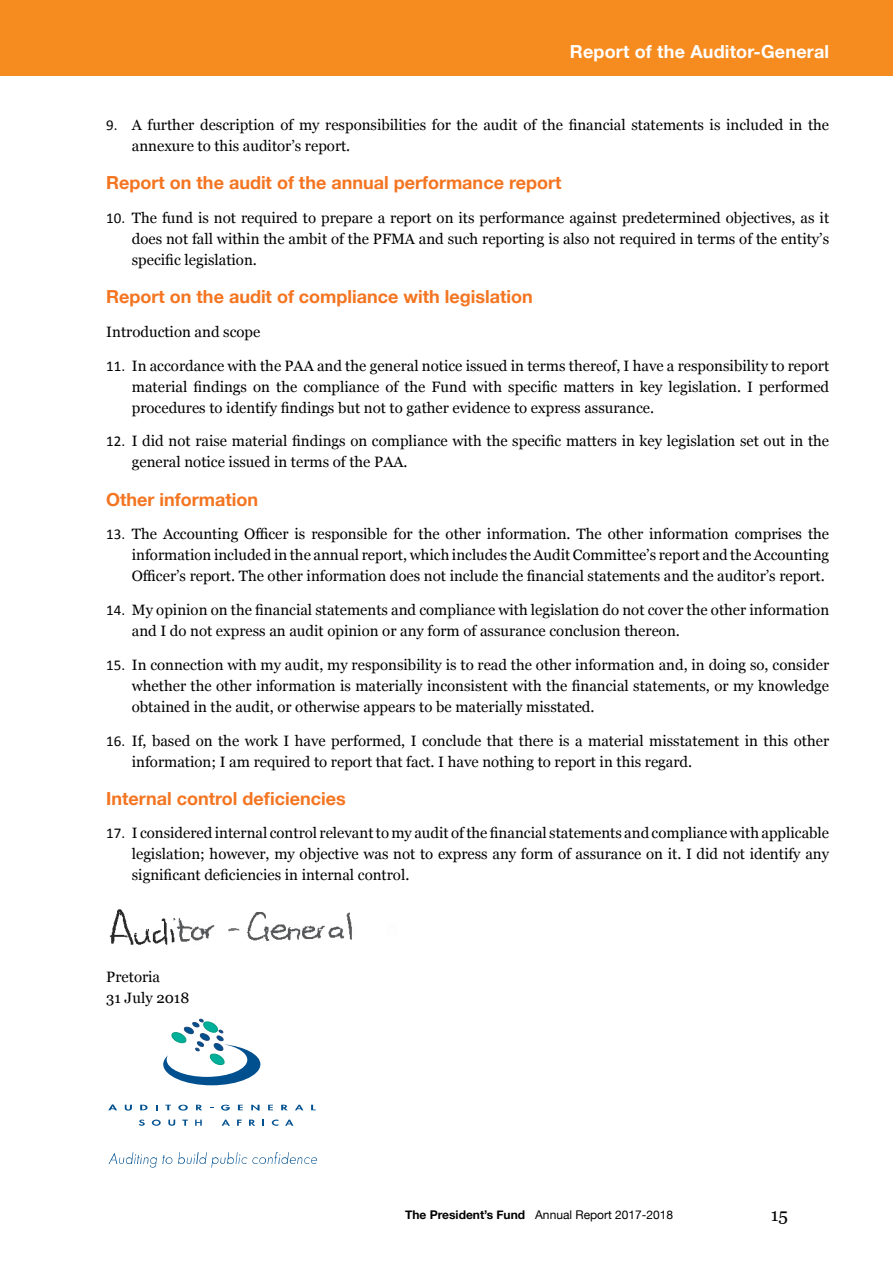
<style>
.page{position:relative;width:893px;height:1263px;background:#fff}
.page>*{position:absolute;margin:0;border:0;box-sizing:border-box;transform-origin:0 0}
.t1{font:700 18px "Helvetica Neue";color:#f47521}
.t2{font:700 18px "Helvetica Neue";letter-spacing:.01em;color:#fff}
.t3{font:18px "Georgia";color:#000}
.t4{font:15px/21px "Georgia";color:#000}
.t5{font:12px "Helvetica Neue";color:#000}
.s1{font-family:"Calibri"}
.s2{font-weight:700}
</style>
<div class="page">
<div style="left:0;top:0;width:893px;height:76px;background:#f68b1f"></div>
<svg style="left:108px;top:1104px;width:9px;height:6px"></svg>
<svg style="left:125px;top:1105px;width:7px;height:5px"></svg>
<svg style="left:140px;top:1105px;width:8px;height:5px"></svg>
<svg style="left:165px;top:1105px;width:6px;height:5px"></svg>
<svg style="left:178px;top:1105px;width:10px;height:5px"></svg>
<svg style="left:196px;top:1105px;width:6px;height:5px"></svg>
<svg style="left:221px;top:1105px;width:9px;height:5px"></svg>
<svg style="left:238px;top:1105px;width:5px;height:5px"></svg>
<svg style="left:251px;top:1105px;width:9px;height:5px"></svg>
<svg style="left:268px;top:1105px;width:5px;height:5px"></svg>
<svg style="left:281px;top:1105px;width:7px;height:5px"></svg>
<svg style="left:295px;top:1105px;width:8px;height:5px"></svg>
<svg style="left:311px;top:1105px;width:5px;height:5px"></svg>
<svg style="left:163px;top:1018px;width:97px;height:67px"></svg>
<svg style="left:139px;top:1119px;width:6px;height:7px"></svg>
<svg style="left:152px;top:1119px;width:9px;height:7px"></svg>
<svg style="left:168px;top:1119px;width:7px;height:7px"></svg>
<svg style="left:182px;top:1119px;width:6px;height:7px"></svg>
<svg style="left:195px;top:1119px;width:7px;height:7px"></svg>
<svg style="left:222px;top:1119px;width:8px;height:7px"></svg>
<svg style="left:237px;top:1119px;width:5px;height:7px"></svg>
<svg style="left:249px;top:1119px;width:6px;height:7px"></svg>
<svg style="left:262px;top:1119px;width:2px;height:7px"></svg>
<svg style="left:272px;top:1119px;width:6px;height:7px"></svg>
<svg style="left:285px;top:1119px;width:8px;height:7px"></svg>
<svg style="left:109px;top:1152px;width:63px;height:15px"></svg>
<svg style="left:178px;top:1152px;width:139px;height:15px"></svg>
<img style="left:177px;top:912px;width:175px;height:30px">
<img style="left:223px;top:924px;width:20px;height:10px">
<img style="left:109px;top:909px;width:68px;height:36px">
<p class="t2" style="left:570px;top:38px;width:261px">Report of the Auditor-General</p>
<p class="t4" style="left:132px;top:114px;width:699px;text-indent:-26px"><span class="s1">9.</span> A further description of my responsibilities for the audit of the financial statements is included in the annexure to this auditor’s report.</p>
<p class="t1" style="left:106px;top:169px;width:456px">Report on the audit of the annual performance report</p>
<p class="t4" style="left:132px;top:207px;width:699px;text-align:justify;text-indent:-26px"><span class="s1">10.</span> The fund is not required to prepare a report on its performance against predetermined objectives, as it does not fall within the ambit of the PFMA and such reporting is also not required in terms of the entity’s specific legislation.</p>
<p class="t1" style="left:106px;top:283px;width:428px">Report on the audit of compliance with legislation</p>
<p class="t4" style="left:106px;top:321px;width:156px">Introduction and scope</p>
<p class="t4" style="left:132px;top:354px;width:699px;text-align:justify;text-indent:-26px"><span class="s1">11.</span> In accordance with the PAA and the general notice issued in terms thereof, I have a responsibility to report material findings on the compliance of the Fund with specific matters in key legislation. I performed procedures to identify findings but not to gather evidence to express assurance.</p>
<p class="t4" style="left:132px;top:430px;width:699px;text-indent:-26px"><span class="s1">12.</span> I did not raise material findings on compliance with the specific matters in key legislation set out in the general notice issued in terms of the PAA.</p>
<p class="t1" style="left:106px;top:485px;width:153px">Other information</p>
<p class="t4" style="left:132px;top:523px;width:699px;text-align:justify;text-indent:-26px"><span class="s1">13.</span> The Accounting Officer is responsible for the other information. The other information comprises the information included in the annual report, which includes the Audit Committee’s report and the Accounting Officer’s report. The other information does not include the financial statements and the auditor’s report.</p>
<p class="t4" style="left:132px;top:599px;width:699px;text-indent:-26px"><span class="s1">14.</span> My opinion on the financial statements and compliance with legislation do not cover the other information and I do not express an audit opinion or any form of assurance conclusion thereon.</p>
<p class="t4" style="left:132px;top:653px;width:699px;text-align:justify;text-indent:-26px"><span class="s1">15.</span> In connection with my audit, my responsibility is to read the other information and, in doing so, consider whether the other information is materially inconsistent with the financial statements, or my knowledge obtained in the audit, or otherwise appears to be materially misstated.</p>
<p class="t4" style="left:132px;top:729px;width:699px;text-indent:-26px"><span class="s1">16.</span> If, based on the work I have performed, I conclude that there is a material misstatement in this other information; I am required to report that fact. I have nothing to report in this regard.</p>
<p class="t1" style="left:106px;top:784px;width:241px">Internal control deficiencies</p>
<p class="t4" style="left:132px;top:822px;width:699px;text-align:justify;text-indent:-26px"><span class="s1">17.</span> I considered internal control relevant to my audit of the financial statements and compliance with applicable legislation; however, my objective was not to express any form of assurance on it. I did not identify any significant deficiencies in internal control.</p>
<p class="t4" style="left:106px;top:966px;width:85px">Pretoria<br>31 July 2018</p>
<p class="t5" style="left:405px;top:1206px;width:270px"><span class="s2">The President’s Fund</span> Annual Report 2017-2018</p>
<p class="t3" style="left:771px;top:1202px;width:19px">15</p>
</div>
